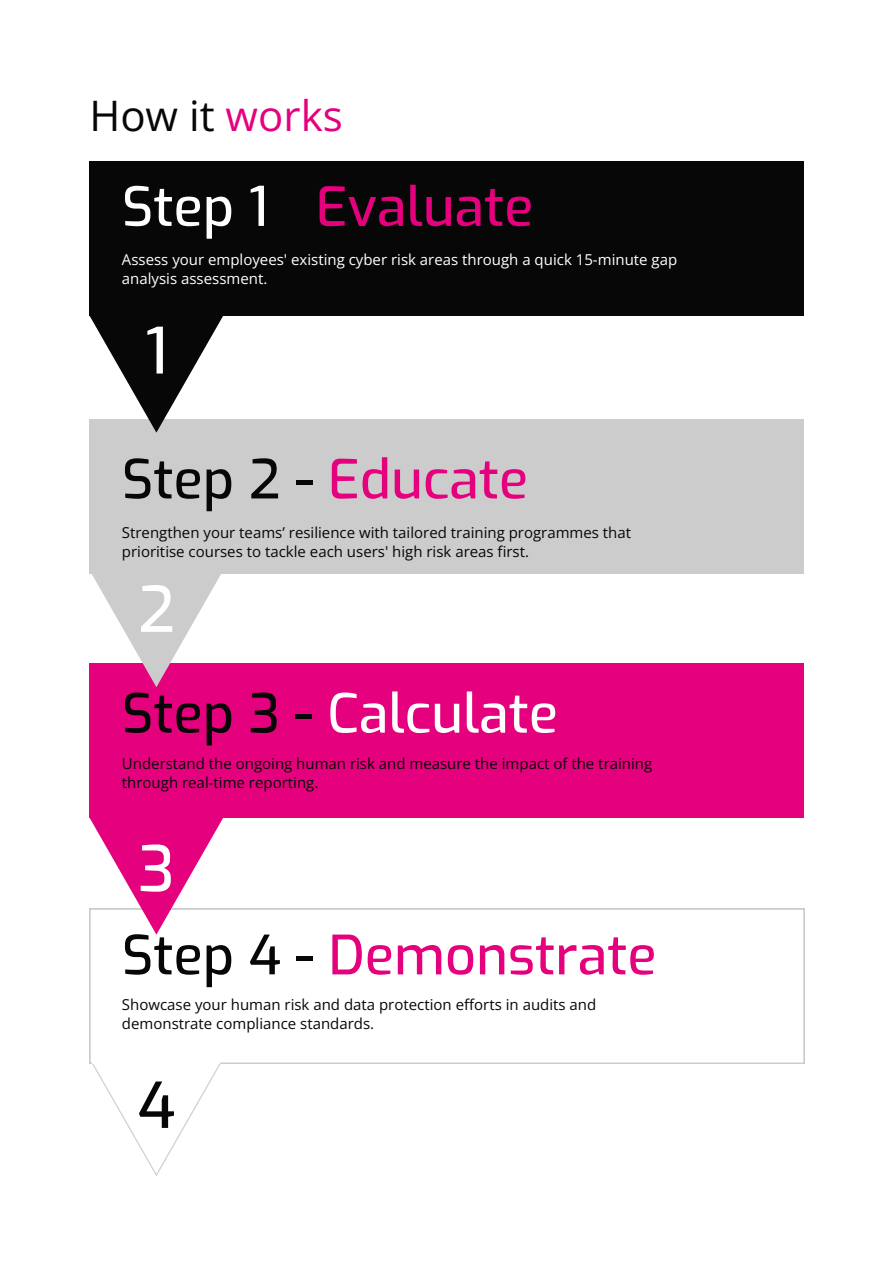
<style>
.page{position:relative;width:894px;height:1264px;background:#fff}
.page>*{position:absolute;margin:0;border:0;box-sizing:border-box;transform-origin:0 0}
.t1{font:500 63px "Exo";color:#fff}
.t2{font:500 63px "Exo";color:#070707}
.t3{font:500 54px "Exo";color:#e5007d}
.t4{font:500 54px "Exo";color:#fff}
.t5{font:42px "Open Sans";color:#070707}
.t6{font:15px/19.2px "Open Sans";color:#070707}
.t7{font:15px/19.2px "Open Sans";color:#fff}
.s1{color:#e5007d}
.s2{color:#fff}
.s3{color:#070707}
</style>
<div class="page">
<svg style="left:89px;top:1063px;width:134px;height:113px"></svg>
<svg style="left:89px;top:908px;width:715px;height:155px"></svg>
<div style="left:89px;top:419px;width:714px;height:155px;background:#ccc"></div>
<div style="left:89px;top:662px;width:714px;height:155px;background:#e5007d"></div>
<div style="left:89px;top:161px;width:714px;height:155px;background:#070707"></div>
<svg style="left:89px;top:316px;width:134px;height:116px"></svg>
<svg style="left:89px;top:574px;width:134px;height:113px"></svg>
<svg style="left:89px;top:817px;width:134px;height:117px"></svg>
<div style="left:92px;top:976px;width:128px;height:87px;background:#fff"></div>
<p class="t5" style="left:89px;top:86px;width:255px">How it <span class="s1">works</span></p>
<p class="t3" style="left:122px;top:172px;width:413px"><span class="s2">Step 1</span> <span class="s3">-</span> Evaluate</p>
<p class="t7" style="left:122px;top:249px;width:556px">Assess your employees' existing cyber risk areas through a quick 15-minute gap analysis assessment.</p>
<p class="t1" style="left:145px;top:310px;width:24px">1</p>
<h1 class="t3" style="left:122px;top:444px;width:407px"><span class="s3">Step 2 -</span> Educate</h1>
<p class="t6" style="left:122px;top:522px;width:510px">Strengthen your teams’ resilience with tailored training programmes that prioritise courses to tackle each users' high risk areas first.</p>
<h1 class="t1" style="left:138px;top:568px;width:39px">2</h1>
<p class="t4" style="left:122px;top:678px;width:437px"><span class="s3">Step 3 -</span> Calculate</p>
<h1 class="t6" style="left:122px;top:753px;width:531px">Understand the ongoing human risk and measure the impact of the training through real-time reporting.</h1>
<p class="t1" style="left:138px;top:828px;width:38px">3</p>
<p class="t3" style="left:122px;top:920px;width:536px"><span class="s3">Step 4 -</span> Demonstrate</p>
<p class="t6" style="left:122px;top:994px;width:475px">Showcase your human risk and data protection efforts in audits and demonstrate compliance standards.</p>
<h2 class="t2" style="left:137px;top:1064px;width:39px">4</h2>
</div>
